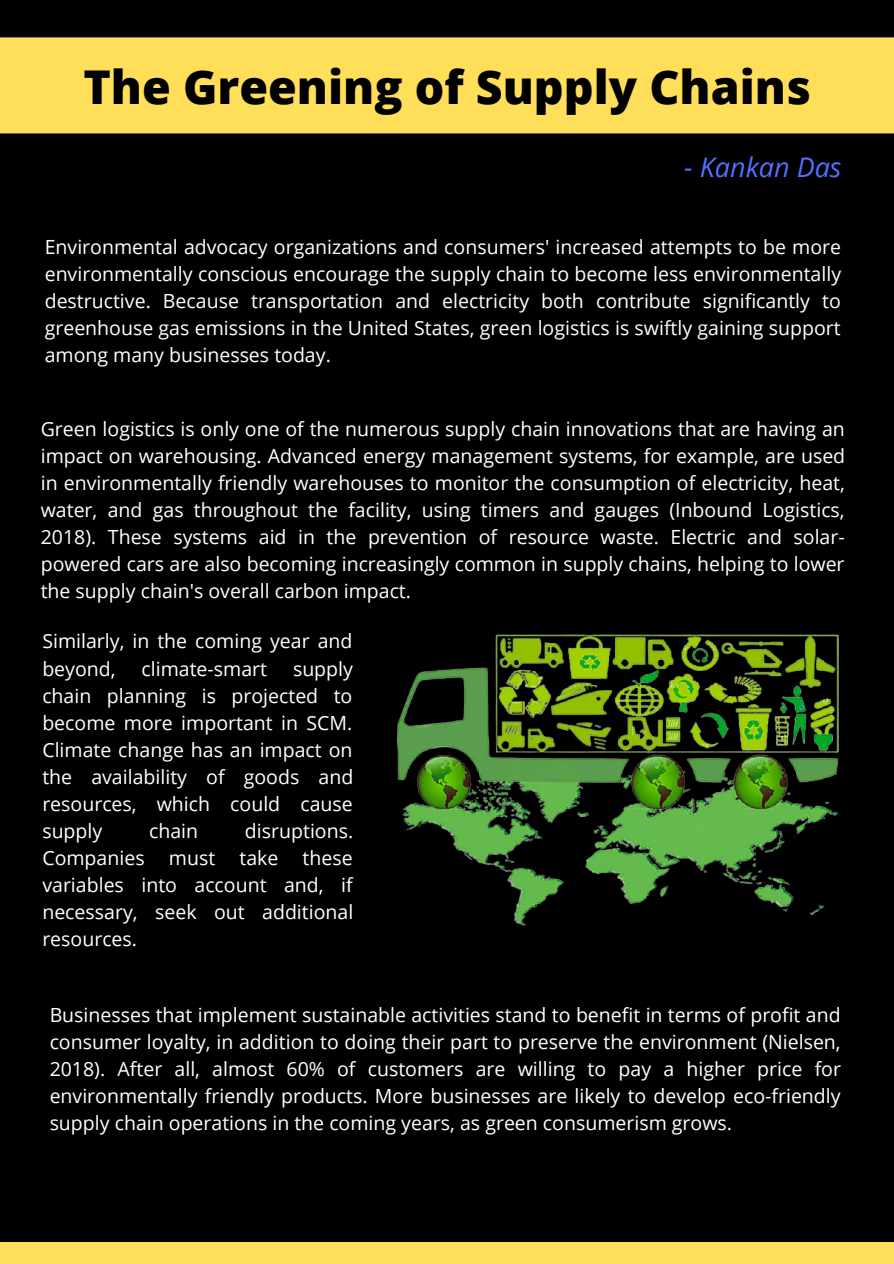
<style>
.page{position:relative;width:894px;height:1264px;background:#fff}
.page>*{position:absolute;margin:0;border:0;box-sizing:border-box;transform-origin:0 0}
.t1{font:800 46.5px "Open Sans";color:#000}
.t2{font:italic 27px "Open Sans";color:#5271ff}
.t3{font:19.5px/27px "Open Sans";color:#fff;text-align:justify}
</style>
<div class="page">
<div style="left:0;top:0;width:893px;height:1263px;background:#000"></div>
<div style="left:0;top:37px;width:893px;height:97px;background:#ffde59"></div>
<div style="left:0;top:1242px;width:893px;height:21px;background:#ffde59"></div>
<img style="left:396px;top:634px;width:443px;height:292px">
<p class="t1" style="left:83px;top:55px;width:728px">The Greening of Supply Chains</p>
<p class="t2" style="left:684px;top:148px;width:159px">- Kankan Das</p>
<p class="t3" style="left:45px;top:233px;width:797px">Environmental advocacy organizations and consumers' increased attempts to be more environmentally conscious encourage the supply chain to become less environmentally destructive. Because transportation and electricity both contribute significantly to greenhouse gas emissions in the United States, green logistics is swiftly gaining support among many businesses today.</p>
<p class="t3" style="left:41px;top:414px;width:805px">Green logistics is only one of the numerous supply chain innovations that are having an impact on warehousing. Advanced energy management systems, for example, are used in environmentally friendly warehouses to monitor the consumption of electricity, heat, water, and gas throughout the facility, using timers and gauges (Inbound Logistics, 2018). These systems aid in the prevention of resource waste. Electric and solar&shy;powered cars are also becoming increasingly common in supply chains, helping to lower the supply chain's overall carbon impact.</p>
<p class="t3" style="left:42px;top:627px;width:311px">Similarly, in the coming year and beyond,</p>
<p class="t3" style="left:42px;top:654px;width:312px;text-indent:250px">supply chain planning is projected to become more important in SCM.<br>Climate change has an impact on the availability of goods and resources, which could cause supply</p>
<p class="t3" style="left:141px;top:654px;width:127px">climate-smart</p>
<p class="t3" style="left:42px;top:816px;width:312px;text-indent:202px">disruptions.<br>Companies must take these variables into account and, if necessary, seek out additional resources.</p>
<p class="t3" style="left:149px;top:816px;width:51px">chain</p>
<p class="t3" style="left:50px;top:1000px;width:792px">Businesses that implement sustainable activities stand to benefit in terms of profit and consumer loyalty, in addition to doing their part to preserve the environment (Nielsen, 2018). After all, almost 60% of customers are willing to pay a higher price for environmentally friendly products. More businesses are likely to develop eco-friendly supply chain operations in the coming years, as green consumerism grows.</p>
</div>
